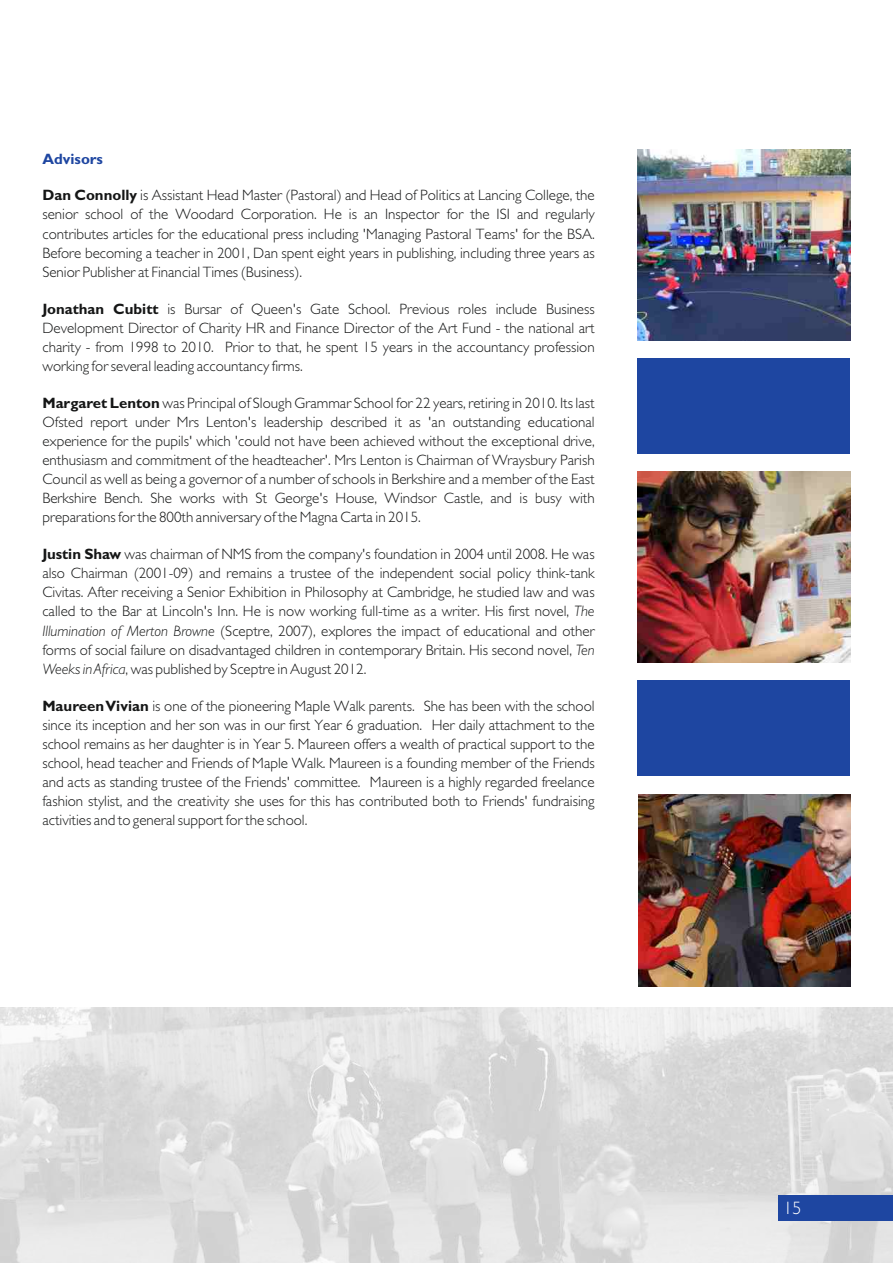
<style>
.page{position:relative;width:893px;height:1263px;background:#fff}
.page>*{position:absolute;margin:0;border:0;box-sizing:border-box;transform-origin:0 0}
.t1{font:300 18px "Gill Sans";color:#fff}
.t2{font:300 15px/19px "Gill Sans";color:#151616;text-align:justify}
.t3{font:700 15px "Gill Sans";color:#1e46a1}
.s1{font-weight:700}
.s2{font-family:"Gill Light S Si";font-style:italic}
</style>
<div class="page">
<img style="left:0;top:1008px;width:893px;height:255px">
<div style="left:638px;top:680px;width:212px;height:96px;background:#1e46a1"></div>
<div style="left:638px;top:358px;width:212px;height:96px;background:#1e46a1"></div>
<img style="left:638px;top:150px;width:212px;height:191px">
<div style="left:778px;top:1195px;width:115px;height:25px;background:#1e46a1"></div>
<img style="left:638px;top:471px;width:212px;height:191px">
<img style="left:639px;top:795px;width:211px;height:191px">
<p class="t3" style="left:42px;top:153px;width:62px">Advisors</p>
<p class="t2" style="left:42px;top:187px;width:554px"><span class="s1">Dan Connolly</span> is Assistant Head Master (Pastoral) and Head of Politics at Lancing College, the senior school of the Woodard Corporation. He is an Inspector for the ISI and regularly contributes articles for the educational press including 'Managing Pastoral Teams' for the BSA.<br>Before becoming a teacher in 2001, Dan spent eight years in publishing, including three years as Senior Publisher at Financial Times (Business).</p>
<p class="t2" style="left:42px;top:301px;width:554px"><span class="s1">Jonathan Cubitt</span> is Bursar of Queen's Gate School. Previous roles include Business Development Director of Charity HR and Finance Director of the Art Fund - the national art charity - from 1998 to 2010. Prior to that, he spent 15 years in the accountancy profession working for several leading accountancy firms.</p>
<p class="t2" style="left:42px;top:395px;width:554px"><span class="s1">Margaret Lenton</span> was Principal of Slough Grammar School for 22 years, retiring in 2010. Its last Ofsted report under Mrs Lenton's leadership described it as 'an outstanding educational experience for the pupils' which 'could not have been achieved without the exceptional drive, enthusiasm and commitment of the headteacher'. Mrs Lenton is Chairman of Wraysbury Parish Council as well as being a governor of a number of schools in Berkshire and a member of the East Berkshire Bench. She works with St George's House, Windsor Castle, and is busy with preparations for the 800th anniversary of the Magna Carta in 2015.</p>
<p class="t2" style="left:42px;top:546px;width:554px"><span class="s1">Justin Shaw</span> was chairman of NMS from the company's foundation in 2004 until 2008. He was also Chairman (2001-09) and remains a trustee of the independent social policy think-tank Civitas. After receiving a Senior Exhibition in Philosophy at Cambridge, he studied law and was called to the Bar at Lincoln's Inn. He is now working full-time as a writer. His first novel, <span class="s2">The Illumination of Merton Browne</span> (Sceptre, 2007), explores the impact of educational and other forms of social failure on disadvantaged children in contemporary Britain. His second novel, <span class="s2">Ten Weeks in Africa</span>, was published by Sceptre in August 2012.</p>
<p class="t2" style="left:42px;top:698px;width:554px"><span class="s1">Maureen Vivian</span> is one of the pioneering Maple Walk parents. She has been with the school since its inception and her son was in our first Year 6 graduation. Her daily attachment to the school remains as her daughter is in Year 5. Maureen offers a wealth of practical support to the school, head teacher and Friends of Maple Walk. Maureen is a founding member of the Friends and acts as standing trustee of the Friends' committee. Maureen is a highly regarded freelance fashion stylist, and the creativity she uses for this has contributed both to Friends' fundraising activities and to general support for the school.</p>
<p class="t1" style="left:784px;top:1202px;width:19px">15</p>
</div>
